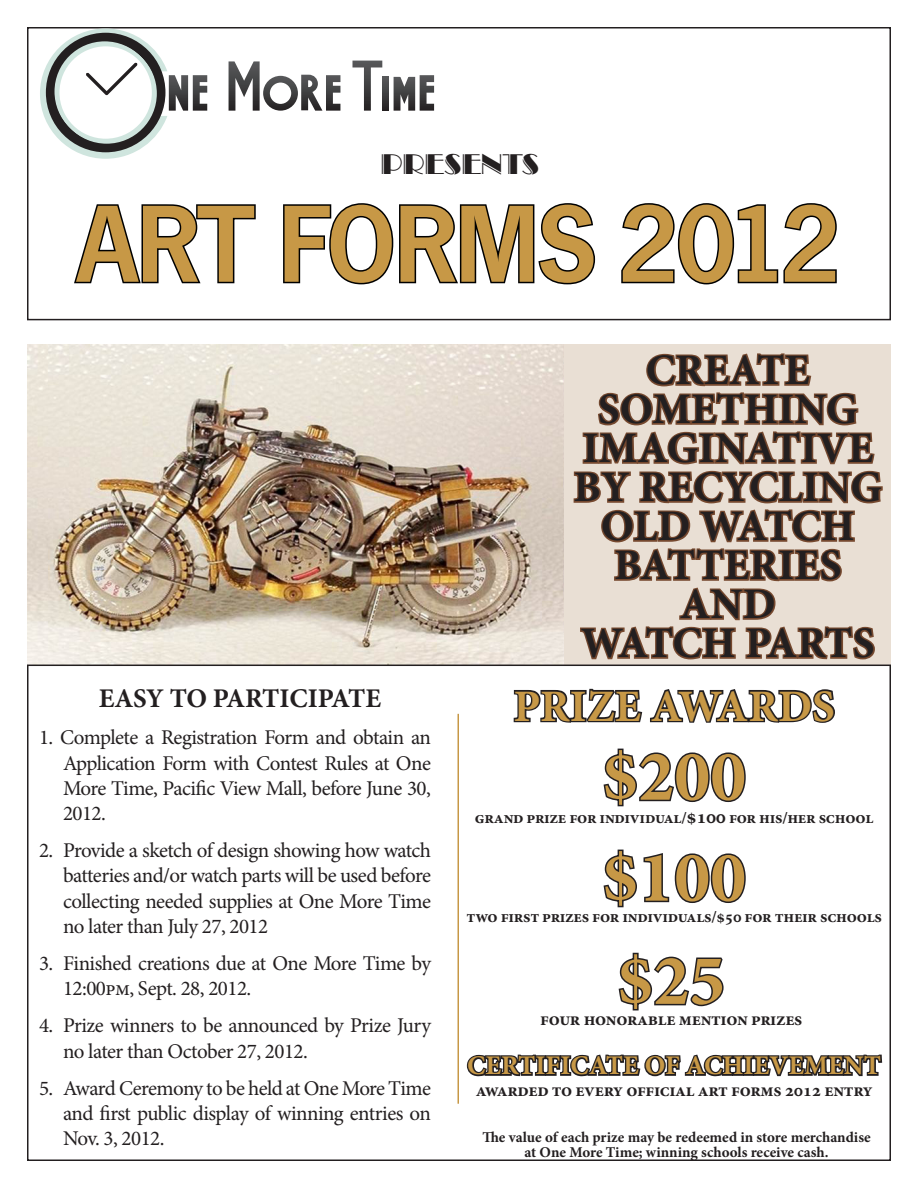
<style>
.page{position:relative;width:918px;height:1188px;background:#fff}
.page>*{position:absolute;margin:0;border:0;box-sizing:border-box;transform-origin:0 0}
.t1{font:600 114px "News Got T";letter-spacing:-.03em;color:#c79846}
.t2{font:700 72px "Minion Pro";color:#c79846}
.t3{font:700 45px "Minion Pro";color:#c79846}
.t4{font:700 43.5px "Minion Pro";color:#231f20}
.t5{font:700 43.5px "Minion Pro";letter-spacing:-.025em;color:#231f20}
.t6{font:29.4px "Broadway Eng D";color:#231f20}
.t7{font:700 27px "Minion Pro";color:#c79846}
.t8{font:700 27px "Minion Pro";letter-spacing:-.01em;color:#231f20}
.t9{font:21px/25.2px "Minion Pro";letter-spacing:-.025em;color:#231f20;text-align:justify}
.t10{font:700 18px "Minion Pro";letter-spacing:-.02em;color:#231f20}
.t11{font:700 16.5px "Minion Pro";letter-spacing:-.02em;color:#231f20}
.t12{font:700 15px "Minion Pro";letter-spacing:-.015em;color:#231f20}
.s1{font-size:19.5px}
</style>
<div class="page">
<div style="left:27px;top:27px;width:864px;height:293px;border:2px solid #231f20"></div>
<svg style="left:513px;top:688px;width:322px;height:35px"></svg>
<img style="left:28px;top:344px;width:536px;height:321px">
<svg style="left:382px;top:77px;width:7px;height:34px"></svg>
<svg style="left:352px;top:61px;width:30px;height:50px"></svg>
<svg style="left:394px;top:75px;width:40px;height:36px"></svg>
<svg style="left:229px;top:61px;width:111px;height:50px"></svg>
<svg style="left:40px;top:29px;width:167px;height:130px"></svg>
<svg style="left:74px;top:204px;width:182px;height:80px"></svg>
<svg style="left:282px;top:203px;width:315px;height:118px"></svg>
<svg style="left:621px;top:203px;width:216px;height:82px"></svg>
<div style="left:565px;top:344px;width:326px;height:321px;background:#e9dfd4"></div>
<svg style="left:573px;top:353px;width:310px;height:307px"></svg>
<hr style="left:458px;top:714px;width:1px;height:390px;background:#c79846">
<svg style="left:466px;top:748px;width:417px;height:329px"></svg>
<p class="t6" style="left:380px;top:147px;width:160px">PRESENTS</p>
<p class="t1" style="left:77px;top:177px;width:766px">ART FORMS 2012</p>
<p class="t8" style="left:99px;top:680px;width:284px">EASY TO PARTICIPATE</p>
<p class="t9" style="left:63px;top:725px;width:370px;text-indent:-24px">1. Complete a Registration Form and obtain an Application Form with Contest Rules at One More Time, Pacific View Mall, before June 30, 2012.</p>
<p class="t9" style="left:63px;top:838px;width:370px;text-indent:-24px">2. Provide a sketch of design showing how watch batteries and/or watch parts will be used before collecting needed supplies at One More Time no later than July 27, 2012</p>
<p class="t9" style="left:63px;top:951px;width:370px;text-indent:-24px">3. Finished creations due at One More Time by<br>12:00pm, Sept. 28, 2012.</p>
<p class="t9" style="left:63px;top:1013px;width:370px;text-indent:-24px">4. Prize winners to be announced by Prize Jury no later than October 27, 2012.</p>
<p class="t9" style="left:63px;top:1076px;width:370px;text-indent:-24px">5. Award Ceremony to be held at One More Time and first public display of winning entries on Nov. 3, 2012.</p>
<p class="t4" style="left:646px;top:340px;width:166px">CREATE</p>
<p class="t4" style="left:598px;top:379px;width:261px">SOMETHING</p>
<p class="t4" style="left:583px;top:418px;width:292px">IMAGINATIVE</p>
<p class="t4" style="left:574px;top:457px;width:310px">BY RECYCLING</p>
<p class="t4" style="left:601px;top:496px;width:256px">OLD WATCH</p>
<p class="t4" style="left:614px;top:535px;width:229px">BATTERIES</p>
<p class="t4" style="left:680px;top:574px;width:98px">AND</p>
<p class="t5" style="left:581px;top:613px;width:295px">WATCH PARTS</p>
<p class="t3" style="left:514px;top:675px;width:323px">PRIZE AWARDS</p>
<p class="t2" style="left:602px;top:726px;width:145px">$200</p>
<p class="t11" style="left:475px;top:806px;width:400px">grand prize for individual/<span class="s1">$100</span> for his/her school</p>
<p class="t2" style="left:602px;top:827px;width:145px">$100</p>
<p class="t11" style="left:466px;top:905px;width:417px">two first prizes for individuals/$50 for their schools</p>
<p class="t2" style="left:617px;top:930px;width:109px">$25</p>
<p class="t10" style="left:540px;top:1007px;width:264px">four honorable mention prizes</p>
<p class="t7" style="left:467px;top:1047px;width:415px">CERTIFICATE OF ACHIEVEMENT</p>
<p class="t10" style="left:476px;top:1078px;width:398px">awarded to every official art forms 2012 entry</p>
<p class="t12" style="left:482px;top:1126px;width:390px">The value of each prize may be redeemed in store merchandise</p>
<p class="t12" style="left:524px;top:1141px;width:306px">at One More Time; winning schools receive cash.</p>
</div>
